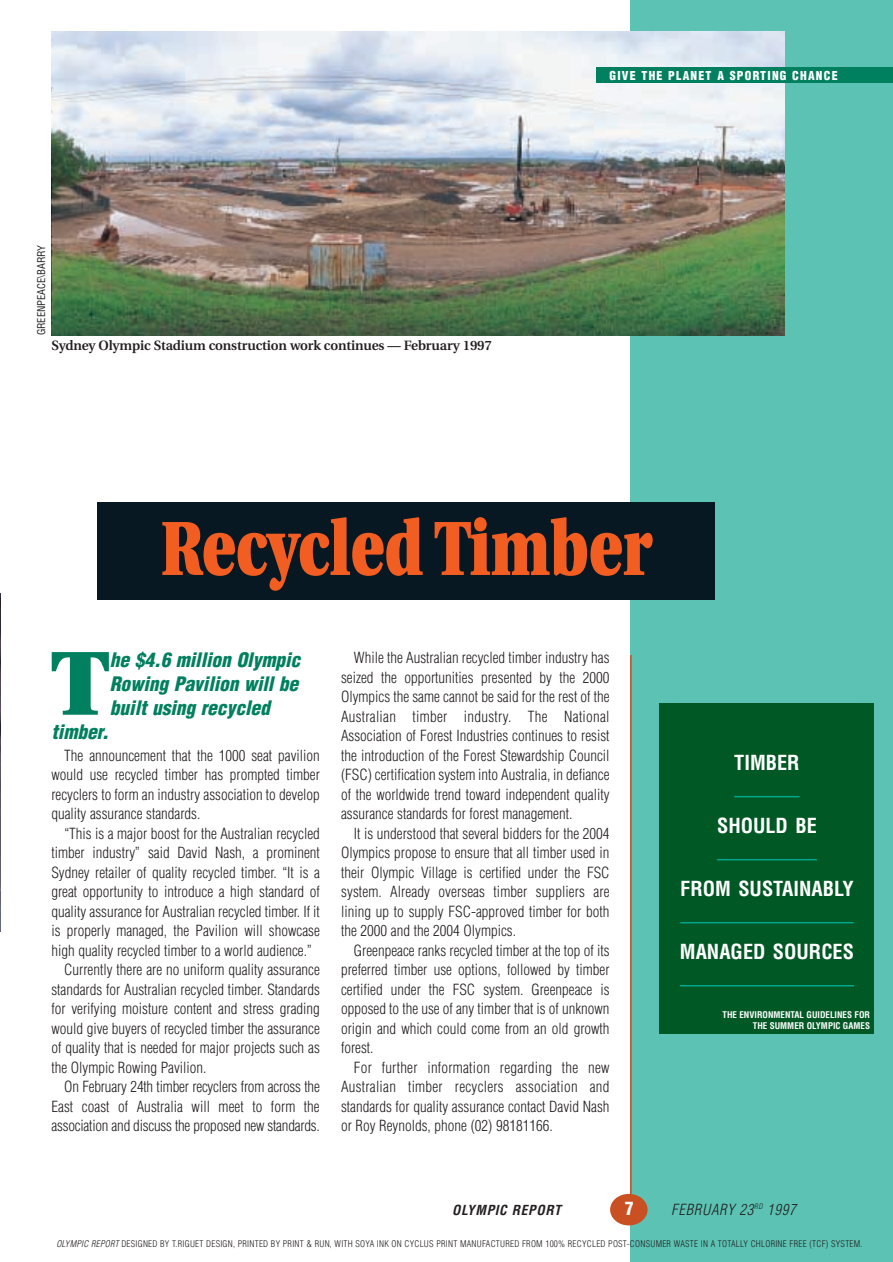
<style>
.page{position:relative;width:893px;height:1262px;background:#fff}
.page>*{position:absolute;margin:0;border:0;box-sizing:border-box;transform-origin:0 0}
.t1{font:900 90.45px "Utopia";color:#00805f}
.t2{font:900 76.5px "Utopia";color:#f25d21;scale:.75 1}
.t3{font:700 condensed 20.25px "Helvetica";color:#fff}
.t4{font:italic 900 condensed 19.5px/24px "Helvetica";color:#00805f;text-align:justify}
.t5{font:900 condensed 18px "Helvetica";color:#fff}
.t6{font:300 condensed 15px/19.5px "Helvetica";color:#231f20;text-align:justify}
.t7{font:italic 300 condensed 15px "Helvetica";letter-spacing:.045em;color:#231f20}
.t8{font:600 13.5px "Utopia";letter-spacing:-.01em;color:#231f20}
.t9{font:italic 700 condensed 13.5px "Helvetica";letter-spacing:.05em;color:#231f20}
.t10{font:900 condensed 12px "Helvetica";letter-spacing:.1em;color:#fff}
.t11{font:condensed 10.5px "Helvetica";color:#231f20}
.t12{font:300 condensed 9px "Helvetica";letter-spacing:.025em;color:#231f20}
.t13{font:700 condensed 9px/10.8px "Helvetica";color:#fff;text-align:right}
.s1{font-style:italic}
</style>
<div class="page">
<div style="left:630px;top:0;width:262px;height:1262px;background:#5cc3b4"></div>
<hr style="left:630px;top:655px;width:1px;height:539px;background:#c85022">
<div style="left:611px;top:1194px;width:35px;height:30px;background:#c85022;border-radius:50%"></div>
<div style="left:610px;top:1193px;width:37px;height:32px;border:2px solid #c85022;border-radius:50%"></div>
<div style="left:660px;top:703px;width:213px;height:330px;background:#005824"></div>
<hr style="left:734px;top:796px;width:65px;height:1px;background:#00a78e">
<hr style="left:717px;top:859px;width:99px;height:1px;background:#00a78e">
<hr style="left:680px;top:922px;width:173px;height:1px;background:#00a78e">
<hr style="left:680px;top:985px;width:174px;height:1px;background:#00a78e">
<div style="left:98px;top:502px;width:617px;height:97px;background:#071822"></div>
<img style="left:51px;top:32px;width:733px;height:303px">
<div style="left:596px;top:68px;width:296px;height:14px;background:#00805f"></div>
<img style="left:0;top:593px;width:1px;height:339px">
<p class="t11" style="left:37px;top:335px;width:92px;rotate:-90deg">GREENPEACE\BARRY</p>
<p class="t8" style="left:51px;top:341px;width:442px">Sydney Olympic Stadium construction work continues — February 1997</p>
<p class="t10" style="left:609px;top:70px;width:230px">GIVE THE PLANET A SPORTING CHANCE</p>
<h2 class="t2" style="left:160px;top:516px;width:657px">Recycled Timber</h2>
<h1 class="t1" style="left:51px;top:646px;width:61px">T</h1>
<h3 class="t4" style="left:110px;top:649px;width:192px">he $4.6 million Olympic Rowing Pavilion will be built using recycled</h3>
<h3 class="t4" style="left:51px;top:721px;width:59px">timber.</h3>
<p class="t6" style="left:51px;top:746px;width:270px;text-indent:13px">The announcement that the 1000 seat pavilion would use recycled timber has prompted timber recyclers to form an industry association to develop quality assurance standards.</p>
<p class="t6" style="left:64px;top:824px;width:257px">“This is a major boost for the Australian recycled</p>
<p class="t6" style="left:51px;top:844px;width:270px">timber industry” said David Nash, a prominent</p>
<p class="t6" style="left:51px;top:863px;width:270px">Sydney retailer of quality recycled timber. “It is a</p>
<p class="t6" style="left:51px;top:883px;width:270px">great opportunity to introduce a high standard of</p>
<p class="t6" style="left:51px;top:902px;width:270px">quality assurance for Australian recycled timber. If it</p>
<p class="t6" style="left:51px;top:922px;width:270px">is properly managed, the Pavilion will showcase</p>
<p class="t6" style="left:51px;top:941px;width:262px">high quality recycled timber to a world audience.”</p>
<p class="t6" style="left:64px;top:961px;width:257px">Currently there are no uniform quality assurance</p>
<p class="t6" style="left:51px;top:980px;width:270px">standards for Australian recycled timber. Standards</p>
<p class="t6" style="left:51px;top:1000px;width:270px">for verifying moisture content and stress grading</p>
<p class="t6" style="left:51px;top:1019px;width:270px">would give buyers of recycled timber the assurance</p>
<p class="t6" style="left:51px;top:1039px;width:270px">of quality that is needed for major projects such as</p>
<p class="t6" style="left:51px;top:1058px;width:157px">the Olympic Rowing Pavilion.</p>
<p class="t6" style="left:64px;top:1078px;width:257px">On February 24th timber recyclers from across the</p>
<p class="t6" style="left:51px;top:1097px;width:270px">East coast of Australia will meet to form the</p>
<p class="t6" style="left:51px;top:1117px;width:270px">association and discuss the proposed new standards.</p>
<p class="t6" style="left:341px;top:649px;width:270px;text-indent:13px">While the Australian recycled timber industry has seized the opportunities presented by the 2000<br>Olympics the same cannot be said for the rest of the Australian timber industry. The National Association of Forest Industries continues to resist the introduction of the Forest Stewardship Council (FSC) certification system into Australia, in defiance of the worldwide trend toward independent quality assurance standards for forest management.</p>
<p class="t6" style="left:341px;top:824px;width:270px;text-indent:13px">It is understood that several bidders for the 2004<br>Olympics propose to ensure that all timber used in their Olympic Village is certified under the FSC system. Already overseas timber suppliers are lining up to supply FSC-approved timber for both the 2000 and the 2004 Olympics.</p>
<p class="t6" style="left:341px;top:941px;width:270px;text-indent:13px">Greenpeace ranks recycled timber at the top of its preferred timber use options, followed by timber certified under the FSC system. Greenpeace is opposed to the use of any timber that is of unknown origin and which could come from an old growth forest.</p>
<p class="t6" style="left:341px;top:1058px;width:270px;text-indent:13px">For further information regarding the new Australian timber recyclers association and standards for quality assurance contact David Nash or Roy Reynolds, phone (02) 98181166.</p>
<h3 class="t3" style="left:734px;top:755px;width:67px">TIMBER</h3>
<h3 class="t3" style="left:717px;top:818px;width:101px">SHOULD BE</h3>
<h3 class="t3" style="left:680px;top:881px;width:175px">FROM SUSTAINABLY</h3>
<h3 class="t3" style="left:680px;top:944px;width:175px">MANAGED SOURCES</h3>
<p class="t13" style="left:722px;top:1010px;width:149px">THE ENVIRONMENTAL GUIDELINES FOR<br>THE SUMMER OLYMPIC GAMES</p>
<p class="t9" style="left:452px;top:1204px;width:110px">OLYMPIC REPORT</p>
<p class="t5" style="left:624px;top:1200px;width:10px">7</p>
<p class="t7" style="left:671px;top:1203px;width:126px">FEBRUARY 23<sup>RD</sup> 1997</p>
<p class="t12" style="left:56px;top:1240px;width:807px"><span class="s1">OLYMPIC REPORT</span> DESIGNED BY T.RIGUET DESIGN, PRINTED BY PRINT &amp; RUN, WITH SOYA INK ON CYCLUS PRINT MANUFACTURED FROM 100% RECYCLED POST-CONSUMER WASTE IN A TOTALLY CHLORINE FREE (TCF) SYSTEM.</p>
</div>
